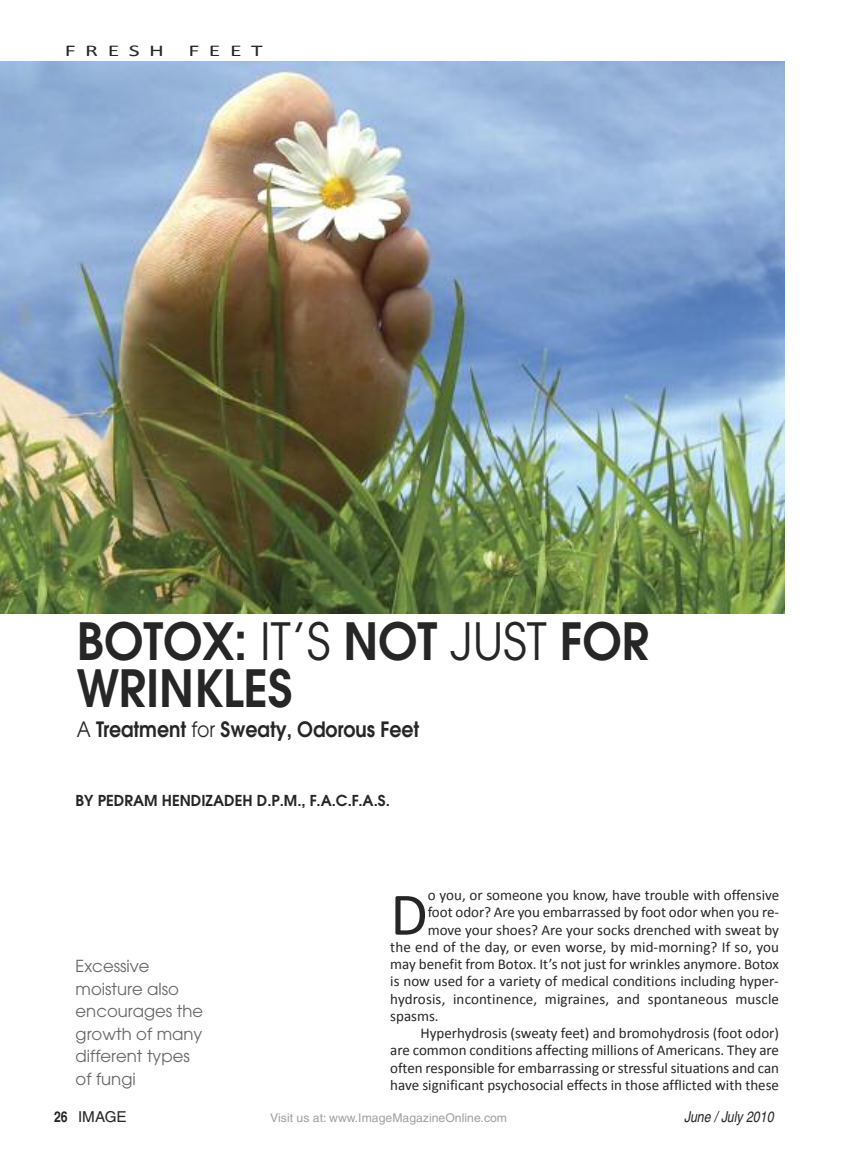
<style>
.page{position:relative;width:864px;height:1175px;background:#fff}
.page>*{position:absolute;margin:0;border:0;box-sizing:border-box;transform-origin:0 0}
.t1{font:61.05px "Calibri";color:#272627}
.t2{font:600 51px/46.5px "Avant Garde";color:#272627;scale:.92 1}
.t3{font:600 21px "Avant Garde";color:#272627;scale:.9 1}
.t4{font:16.5px/22.5px "Avant Garde";color:#666}
.t5{font:16.5px "Calibri";letter-spacing:.4em;color:#272627;scale:1.44 1}
.t6{font:15px "Calibri";color:#272627}
.t7{font:600 15px "Avant Garde";color:#272627}
.t8{font:italic condensed 15px "Helvetica";color:#272627}
.t9{font:condensed 15px "Helvetica";color:#272627;scale:1.24 1}
.t10{font:condensed 12px "Helvetica";color:#a0a0a0;scale:1.24 1}
.s1{font-weight:400}
.s2{font-weight:700}
</style>
<div class="page">
<img style="left:0;top:61px;width:785px;height:552px">
<p class="t5" style="left:65px;top:40px;width:70px">FRESH</p>
<p class="t5" style="left:188px;top:40px;width:53px">FEET</p>
<h2 class="t2" style="left:77px;top:622px;width:624px">BOTOX: <span class="s1">IT’S</span> NOT <span class="s1">JUST</span> FOR<br>WRINKLES</h2>
<h3 class="t3" style="left:77px;top:721px;width:382px"><span class="s1">A</span> Treatment <span class="s1">for</span> Sweaty, Odorous Feet</h3>
<p class="t7" style="left:76px;top:795px;width:316px">BY PEDRAM HENDIZADEH D.P.M., F.A.C.F.A.S.</p>
<p class="t4" style="left:76px;top:956px;width:129px">Excessive moisture also encourages the growth of many different types of fungi</p>
<h1 class="t1" style="left:390px;top:876px;width:39px">D</h1>
<p class="t6" style="left:428px;top:886px;width:353px">o you, or someone you know, have trouble with offensive</p>
<p class="t6" style="left:428px;top:903px;width:353px">foot odor? Are you embarrassed by foot odor when you re-</p>
<p class="t6" style="left:428px;top:920px;width:353px">move your shoes? Are your socks drenched with sweat by</p>
<p class="t6" style="left:390px;top:937px;width:390px">the end of the day, or even worse, by mid-morning? If so, you</p>
<p class="t6" style="left:390px;top:955px;width:390px">may benefit from Botox. It’s not just for wrinkles anymore. Botox</p>
<p class="t6" style="left:390px;top:972px;width:390px">is now used for a variety of medical conditions including hyper-</p>
<p class="t6" style="left:390px;top:989px;width:390px">hydrosis, incontinence, migraines, and spontaneous muscle</p>
<p class="t6" style="left:390px;top:1006px;width:50px">spasms.</p>
<p class="t6" style="left:420px;top:1024px;width:360px">Hyperhydrosis (sweaty feet) and bromohydrosis (foot odor)</p>
<p class="t6" style="left:390px;top:1041px;width:390px">are common conditions affecting millions of Americans. They are</p>
<p class="t6" style="left:390px;top:1058px;width:390px">often responsible for embarrassing or stressful situations and can</p>
<p class="t6" style="left:390px;top:1075px;width:390px">have significant psychosocial effects in those afflicted with these</p>
<p class="t9" style="left:54px;top:1111px;width:60px"><span class="s2">26</span> IMAGE</p>
<p class="t10" style="left:270px;top:1113px;width:193px">Visit us at: www.ImageMagazineOnline.com</p>
<p class="t8" style="left:684px;top:1111px;width:91px">June / July 2010</p>
</div>
